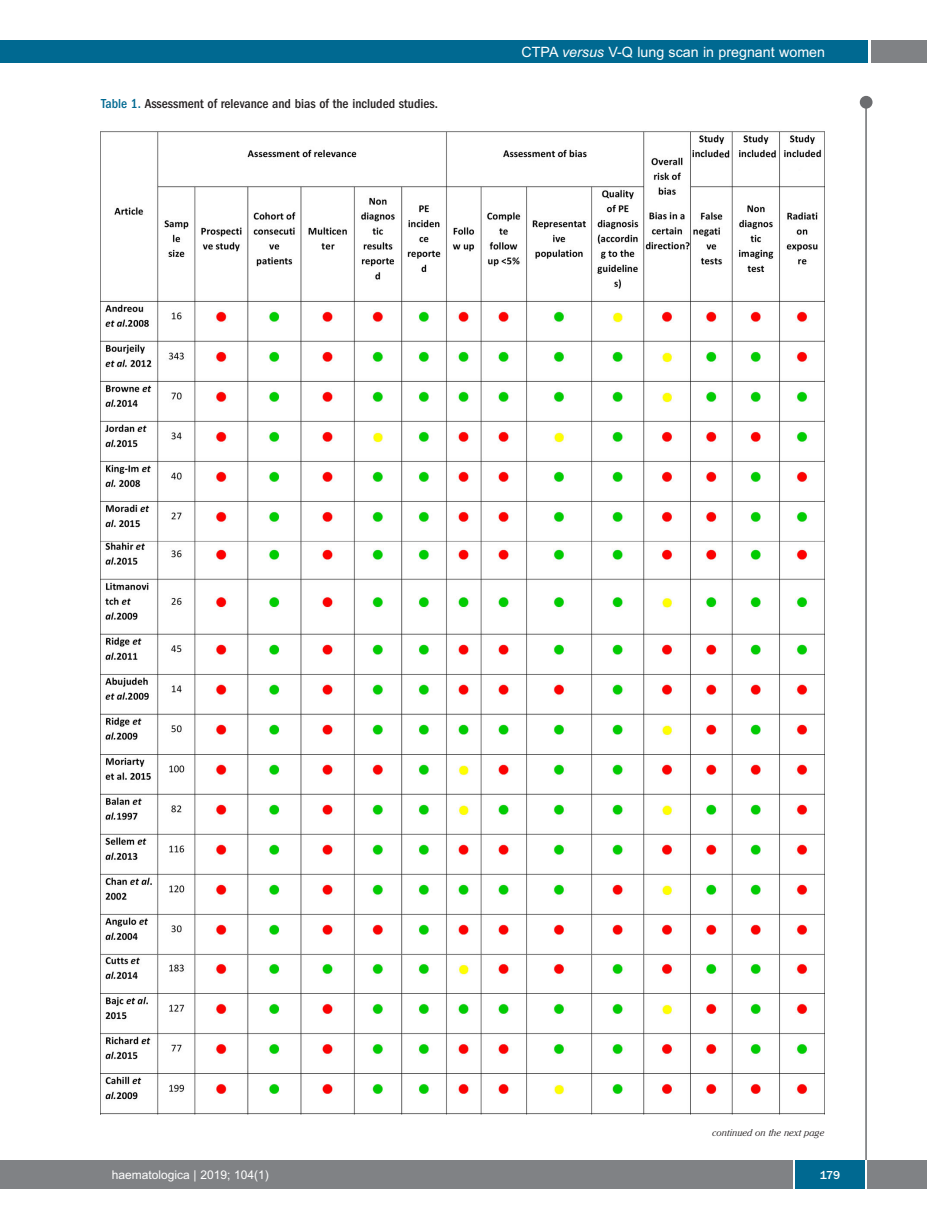
<style>
.page{position:relative;width:927px;height:1225px;background:#fff}
.page>*{position:absolute;margin:0;border:0;box-sizing:border-box;transform-origin:0 0}
.t1{font:14.25px "Arial";color:#fff}
.t2{font:500 condensed 13.5px "Franklin Gothic";color:#231f20}
.t3{font:12px "Arial";color:#fff}
.t4{font:500 12px "Franklin Gothic";color:#fff}
.t5{font:italic 300 9.75px "Cheltenham";color:#231f20}
.s1{color:#006991}
.s2{font-style:italic}
</style>
<div class="page">
<div style="left:860px;top:96px;width:12px;height:13px;background:#6c6d70;border-radius:50%"></div>
<hr style="left:865px;top:98px;width:2px;height:1062px;background:#6c6d70">
<div style="left:871px;top:40px;width:56px;height:22px;background:#808285"></div>
<div style="left:18px;top:40px;width:849px;height:22px;background:#006991"></div>
<div style="left:17px;top:1160px;width:910px;height:28px;background:#808285"></div>
<div style="left:795px;top:1160px;width:70px;height:28px;background:#006991"></div>
<hr style="left:793px;top:1160px;width:2px;height:28px;background:#fff">
<hr style="left:865px;top:1160px;width:2px;height:28px;background:#fff">
<div style="left:0;top:40px;width:19px;height:22px;background:#006991"></div>
<div style="left:0;top:1160px;width:18px;height:28px;background:#808285"></div>
<img style="left:101px;top:131px;width:724px;height:983px">
<p class="t2" style="left:101px;top:99px;width:338px"><span class="s1">Table 1.</span> Assessment of relevance and bias of the included studies.</p>
<p class="t1" style="left:522px;top:44px;width:305px">CTPA <span class="s2">versus</span> V-Q lung scan in pregnant women</p>
<p class="t5" style="left:712px;top:1129px;width:114px">continued on the next page</p>
<p class="t3" style="left:112px;top:1167px;width:158px">haematologica | 2019; 104(1)</p>
<p class="t4" style="left:820px;top:1167px;width:22px">179</p>
</div>
